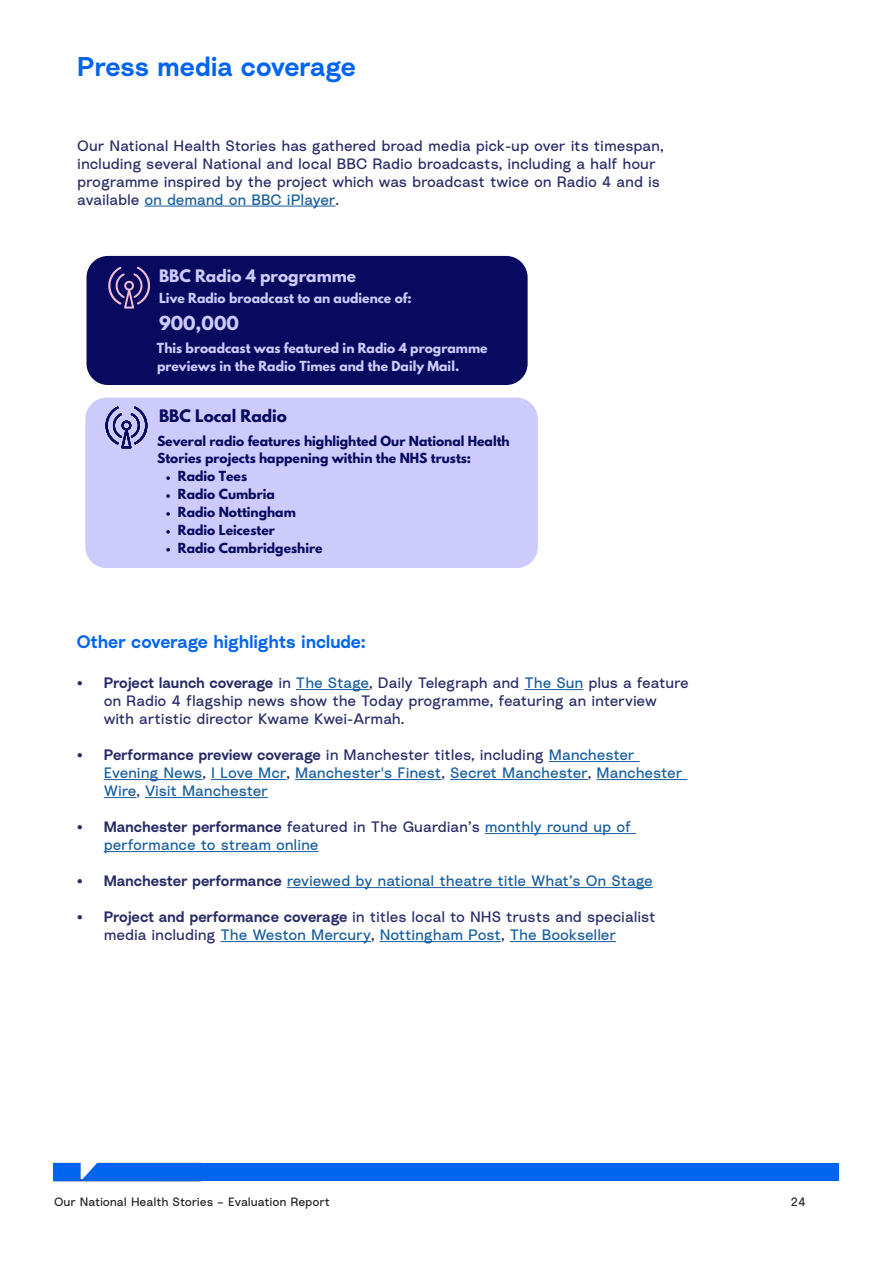
<style>
.page{position:relative;width:893px;height:1263px;background:#fff}
.page>*{position:absolute;margin:0;border:0;box-sizing:border-box;transform-origin:0 0}
.t1{font:600 27px "Radial";letter-spacing:-.01em;color:#0064f0}
.t2{font:600 18px "Radial";letter-spacing:-.01em;color:#0064f0}
.t3{font:700 17.1px "League Spartan";color:#cccbfc}
.t4{font:700 15.3px "League Spartan";color:#cccbfc}
.t5{font:700 15.3px "League Spartan";color:#080a60}
.Body_Copy_Blue{font:15px/18px "Radial";letter-spacing:-.01em;color:#282a66}
.t6{font:15px/18px "Radial";letter-spacing:-.01em;color:#175d9e}
.t7{font:700 12.3px "League Spartan";color:#080a60}
.t8{font:700 12.3px/17.9px "League Spartan";color:#cccbfc}
.t9{font:12px "Radial";letter-spacing:-.01em;color:#231f20}
.s1{color:#175d9e}
.s2{font-weight:600}
.s3{font-weight:600;color:#282a66}
.s4{color:#282a66}
</style>
<div class="page">
<hr style="left:54px;top:1179px;width:785px;height:2px;background:#231f20">
<img style="left:52px;top:1162px;width:154px;height:20px">
<div style="left:157px;top:1163px;width:682px;height:17px;background:#0064f0"></div>
<hr style="left:145px;top:206px;width:191px;height:1px;background:#175d9e">
<div style="left:87px;top:256px;width:441px;height:129px;background:#080a60"></div>
<div style="left:85px;top:398px;width:453px;height:170px;background:#cccbfc"></div>
<svg style="left:108px;top:267px;width:42px;height:41px;background:#43377e"></svg>
<svg style="left:106px;top:407px;width:41px;height:41px;background:#8989c7"></svg>
<svg style="left:166px;top:476px;width:4px;height:4px"></svg>
<svg style="left:166px;top:494px;width:4px;height:4px"></svg>
<svg style="left:166px;top:512px;width:4px;height:4px"></svg>
<svg style="left:166px;top:530px;width:4px;height:4px"></svg>
<svg style="left:166px;top:548px;width:4px;height:4px"></svg>
<hr style="left:296px;top:689px;width:73px;height:1px;background:#175d9e">
<hr style="left:524px;top:689px;width:59px;height:1px;background:#175d9e">
<hr style="left:549px;top:761px;width:91px;height:1px;background:#175d9e">
<hr style="left:104px;top:779px;width:98px;height:1px;background:#175d9e">
<hr style="left:211px;top:779px;width:75px;height:1px;background:#175d9e">
<hr style="left:295px;top:779px;width:146px;height:1px;background:#175d9e">
<hr style="left:450px;top:779px;width:138px;height:1px;background:#175d9e">
<hr style="left:597px;top:779px;width:90px;height:1px;background:#175d9e">
<hr style="left:104px;top:797px;width:32px;height:1px;background:#175d9e">
<hr style="left:145px;top:797px;width:123px;height:1px;background:#175d9e">
<hr style="left:485px;top:833px;width:151px;height:1px;background:#175d9e">
<hr style="left:104px;top:851px;width:215px;height:1px;background:#175d9e">
<hr style="left:287px;top:887px;width:366px;height:1px;background:#175d9e">
<hr style="left:221px;top:941px;width:150px;height:1px;background:#175d9e">
<hr style="left:380px;top:941px;width:121px;height:1px;background:#175d9e">
<hr style="left:510px;top:941px;width:106px;height:1px;background:#175d9e">
<p class="t1" style="left:77px;top:48px;width:280px">Press media coverage</p>
<p class="Body_Copy_Blue" style="left:77px;top:136px;width:588px">Our National Health Stories has gathered broad media pick-up over its timespan, including several National and local BBC Radio broadcasts, including a half hour programme inspired by the project which was broadcast twice on Radio 4 and is available <span class="s1">on demand on BBC iPlayer</span>.</p>
<p class="t4" style="left:159px;top:264px;width:199px">BBC Radio 4 programme</p>
<p class="t8" style="left:159px;top:289px;width:254px">Live Radio broadcast to an audience of:</p>
<p class="t3" style="left:159px;top:310px;width:81px">900,000</p>
<p class="t8" style="left:157px;top:339px;width:332px">This broadcast was featured in Radio 4 programme previews in the Radio Times and the Daily Mail.</p>
<p class="t5" style="left:159px;top:404px;width:129px">BBC Local Radio</p>
<p class="t7" style="left:157px;top:431px;width:354px">Several radio features highlighted Our National Health</p>
<p class="t7" style="left:157px;top:449px;width:316px">Stories projects happening within the NHS trusts:</p>
<p class="t7" style="left:178px;top:467px;width:71px">Radio Tees</p>
<p class="t7" style="left:178px;top:485px;width:99px">Radio Cumbria</p>
<p class="t7" style="left:178px;top:503px;width:119px">Radio Nottingham</p>
<p class="t7" style="left:178px;top:520px;width:98px">Radio Leicester</p>
<p class="t7" style="left:178px;top:538px;width:146px">Radio Cambridgeshire</p>
<p class="t2" style="left:77px;top:630px;width:290px">Other coverage highlights include:</p>
<p class="Body_Copy_Blue" style="left:104px;top:673px;width:586px;text-indent:-27px"><span class="s2">• Project launch coverage</span> in <span class="s1">The Stage</span>, Daily Telegraph and <span class="s1">The Sun</span> plus a feature on Radio 4 flagship news show the Today programme, featuring an interview with artistic director Kwame Kwei-Armah.</p>
<p class="t6" style="left:104px;top:745px;width:580px;text-indent:-27px"><span class="s3">• Performance preview coverage</span> <span class="s4">in Manchester titles, including</span> Manchester<br>Evening News<span class="s4">,</span> I Love Mcr<span class="s4">,</span> Manchester's Finest<span class="s4">,</span> Secret Manchester<span class="s4">,</span> Manchester<br>Wire<span class="s4">,</span> Visit Manchester</p>
<p class="t6" style="left:104px;top:817px;width:529px;text-indent:-27px"><span class="s3">• Manchester performance</span> <span class="s4">featured in The Guardian’s</span> monthly round up of performance to stream online</p>
<p class="t6" style="left:77px;top:871px;width:578px"><span class="s3">• Manchester performance</span> reviewed by national theatre title What’s On Stage</p>
<p class="Body_Copy_Blue" style="left:104px;top:907px;width:553px;text-indent:-27px"><span class="s2">• Project and performance coverage</span> in titles local to NHS trusts and specialist media including <span class="s1">The Weston Mercury</span>, <span class="s1">Nottingham Post</span>, <span class="s1">The Bookseller</span></p>
<p class="t9" style="left:54px;top:1193px;width:278px">Our National Health Stories – Evaluation Report</p>
<p class="t9" style="left:791px;top:1193px;width:16px">24</p>
</div>
